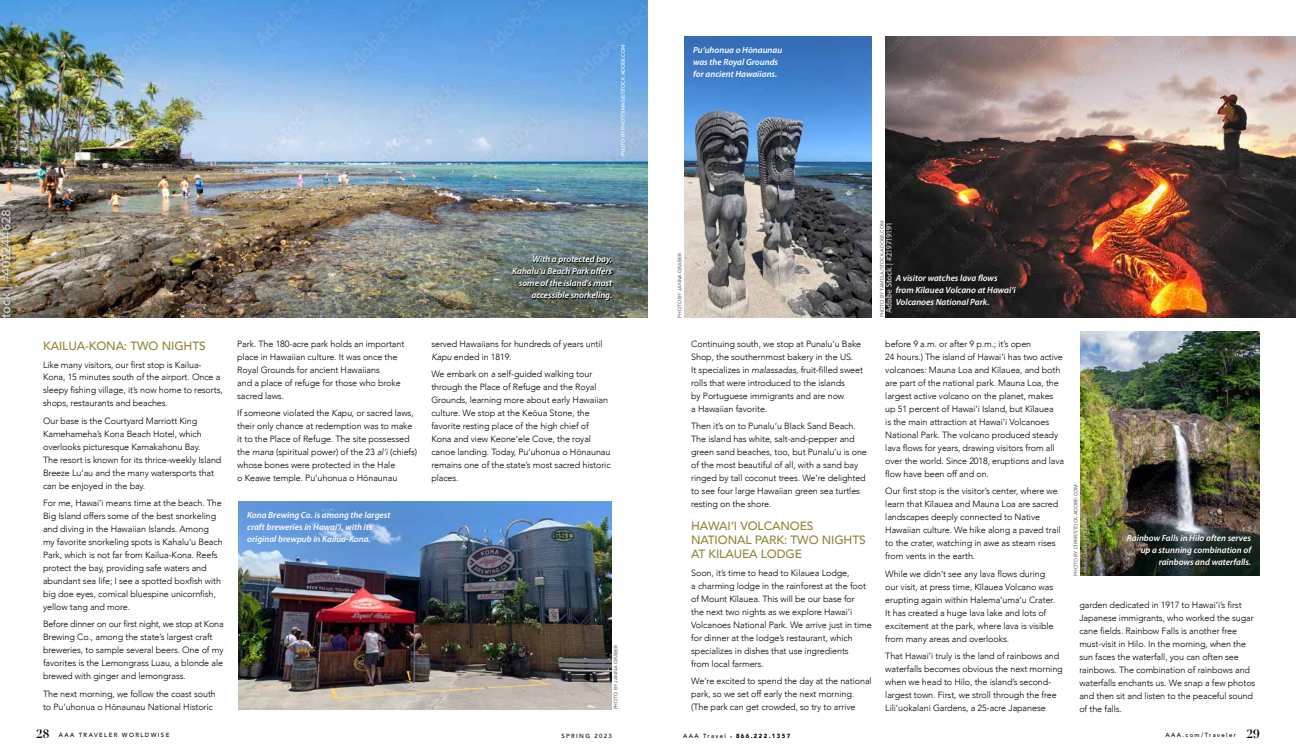
<style>
.page{position:relative;width:1296px;height:756px;background:#fff}
.page>*{position:absolute;margin:0;border:0;box-sizing:border-box;transform-origin:0 0}
.t1{font:500 12px/14px "Avenir";letter-spacing:-.01em;color:#93863b}
.t2{font:700 12px "Didot";color:#000}
.t3{font:300 9px/13px "Avenir";letter-spacing:-.01em;color:#000}
.t4{font:italic 600 9px/12px "Myriad Pro";color:#fff}
.t5{font:500 6px "Avenir";letter-spacing:.23em;color:#000}
.t6{font:900 6px "Avenir";letter-spacing:.23em;color:#000}
.t7{font:5px "Avenir";color:#58595b}
.t8{font:500 5px "Avenir";color:#fff}
.s1{font-style:italic}
.s2{font-weight:500}
.s3{font-family:"Minion Pro";font-weight:400;font-size:5px}
</style>
<div class="page">
<img style="left:0;top:0;width:648px;height:318px">
<img style="left:239px;top:502px;width:373px;height:207px">
<svg style="left:512px;top:256px;width:101px;height:45px;background:#4d5853"></svg>
<img style="left:684px;top:36px;width:188px;height:282px">
<img style="left:886px;top:36px;width:410px;height:281px">
<img style="left:1080px;top:332px;width:180px;height:244px">
<p class="t8" style="left:619px;top:156px;width:114px;rotate:-90deg">PHOTO BY PHOTOIMAGE/STOCK.ADOBE.COM</p>
<p class="t4" style="left:512px;top:253px;width:101px;text-align:right">With a protected bay,<br>Kahalu‘u Beach Park offers some of the island’s most accessible snorkeling.</p>
<h1 class="t1" style="left:43px;top:338px;width:164px">KAILUA-KONA: TWO NIGHTS</h1>
<p class="t3" style="left:43px;top:358px;width:181px">Like many visitors, our first stop is Kailua-Kona, 15 minutes south of the airport. Once a sleepy fishing village, it’s now home to resorts, shops, restaurants and beaches.</p>
<p class="t3" style="left:43px;top:414px;width:180px">Our base is the Courtyard Marriott King Kamehameha’s Kona Beach Hotel, which overlooks picturesque Kamakahonu Bay.<br>The resort is known for its thrice-weekly Island Breeze Lu‘au and the many watersports that can be enjoyed in the bay.</p>
<p class="t3" style="left:43px;top:497px;width:181px">For me, Hawai‘i means time at the beach. The Big Island offers some of the best snorkeling and diving in the Hawaiian Islands. Among my favorite snorkeling spots is Kahalu‘u Beach Park, which is not far from Kailua-Kona. Reefs protect the bay, providing safe waters and abundant sea life; I see a spotted boxfish with big doe eyes, comical bluespine unicornfish, yellow tang and more.</p>
<p class="t3" style="left:43px;top:618px;width:182px">Before dinner on our first night, we stop at Kona Brewing Co., among the state’s largest craft breweries, to sample several beers. One of my favorites is the Lemongrass Luau, a blonde ale brewed with ginger and lemongrass.</p>
<p class="t3" style="left:43px;top:687px;width:174px">The next morning, we follow the coast south to Pu‘uhonua o Hōnaunau National Historic</p>
<p class="t3" style="left:237px;top:337px;width:169px">Park. The 180-acre park holds an important place in Hawaiian culture. It was once the Royal Grounds for ancient Hawaiians<br>and a place of refuge for those who broke sacred laws.</p>
<p class="t3" style="left:237px;top:407px;width:182px">If someone violated the <span class="s1">Kapu</span>, or sacred laws, their only chance at redemption was to make it to the Place of Refuge. The site possessed the <span class="s1">mana</span> (spiritual power) of the 23 <span class="s1">al’i</span> (chiefs) whose bones were protected in the Hale<br>o Keawe temple. Pu‘uhonua o Hōnaunau</p>
<p class="t4" style="left:247px;top:508px;width:145px">Kona Brewing Co. is among the largest craft breweries in Hawai‘i, with its original brewpub in Kailua-Kona.</p>
<p class="t3" style="left:431px;top:337px;width:173px">served Hawaiians for hundreds of years until<br><span class="s1">Kapu</span> ended in 1819.</p>
<p class="t3" style="left:431px;top:368px;width:181px">We embark on a self-guided walking tour through the Place of Refuge and the Royal Grounds, learning more about early Hawaiian culture. We stop at the Keōua Stone, the favorite resting place of the high chief of Kona and view Keone‘ele Cove, the royal canoe landing. Today, Pu‘uhonua o Hōnaunau remains one of the state’s most sacred historic places.</p>
<p class="t7" style="left:612px;top:709px;width:66px;rotate:-90deg">PHOTO BY JANNA GRABER</p>
<p class="t4" style="left:693px;top:44px;width:91px">Pu‘uhonua o Hōnaunau was the Royal Grounds for ancient Hawaiians.</p>
<p class="t7" style="left:676px;top:318px;width:66px;rotate:-90deg">PHOTO BY JANNA GRABER</p>
<p class="t7" style="left:878px;top:317px;width:98px;rotate:-90deg">PHOTO BY TAMELA/STOCK.ADOBE.COM</p>
<p class="t4" style="left:896px;top:272px;width:121px">A visitor watches lava flows from Kīlauea Volcano at Hawai‘i<br>Volcanoes National Park.</p>
<p class="t3" style="left:691px;top:337px;width:173px">Continuing south, we stop at Punalu‘u Bake Shop, the southernmost bakery in the US.<br>It specializes in <span class="s1">malassadas</span>, fruit-filled sweet rolls that were introduced to the islands<br>by Portuguese immigrants and are now<br>a Hawaiian favorite.</p>
<p class="t3" style="left:691px;top:420px;width:177px">Then it’s on to Punalu‘u Black Sand Beach.<br>The island has white, salt-and-pepper and green sand beaches, too, but Punalu‘u is one of the most beautiful of all, with a sand bay ringed by tall coconut trees. We’re delighted to see four large Hawaiian green sea turtles resting on the shore.</p>
<h1 class="t1" style="left:691px;top:518px;width:176px">HAWAI‘I VOLCANOES<br>NATIONAL PARK: TWO NIGHTS<br>AT KILAUEA LODGE</h1>
<p class="t3" style="left:691px;top:566px;width:182px">Soon, it’s time to head to Kilauea Lodge,<br>a charming lodge in the rainforest at the foot of Mount Kīlauea. This will be our base for<br>the next two nights as we explore Hawai‘i Volcanoes National Park. We arrive just in time for dinner at the lodge’s restaurant, which specializes in dishes that use ingredients<br>from local farmers.</p>
<p class="t3" style="left:691px;top:675px;width:182px">We’re excited to spend the day at the national park, so we set off early the next morning. (The park can get crowded, so try to arrive</p>
<p class="t3" style="left:885px;top:337px;width:180px">before 9 a.m. or after 9 p.m.; it’s open<br>24 hours.) The island of Hawai‘i has two active volcanoes: Mauna Loa and Kīlauea, and both are part of the national park. Mauna Loa, the largest active volcano on the planet, makes up 51 percent of Hawai‘i Island, but Kīlauea<br>is the main attraction at Hawai‘i Volcanoes National Park. The volcano produced steady lava flows for years, drawing visitors from all over the world. Since 2018, eruptions and lava flow have been off and on.</p>
<p class="t3" style="left:885px;top:485px;width:177px">Our first stop is the visitor’s center, where we learn that Kīlauea and Mauna Loa are sacred landscapes deeply connected to Native Hawaiian culture. We hike along a paved trail to the crater, watching in awe as steam rises from vents in the earth.</p>
<p class="t3" style="left:885px;top:567px;width:171px">While we didn’t see any lava flows during our visit, at press time, Kīlauea Volcano was erupting again within Halema‘uma‘u Crater.<br>It has created a huge lava lake and lots of excitement at the park, where lava is visible from many areas and overlooks.</p>
<p class="t3" style="left:885px;top:650px;width:179px">That Hawai’i truly is the land of rainbows and waterfalls becomes obvious the next morning when we head to Hilo, the island’s second&shy;largest town. First, we stroll through the free Lili‘uokalani Gardens, a 25-acre Japanese</p>
<p class="t7" style="left:1072px;top:576px;width:93px;rotate:-90deg">PHOTO BY DIRKR/STOCK.ADOBE.COM</p>
<p class="t4" style="left:1127px;top:532px;width:126px;text-align:right">Rainbow Falls in Hilo often serves up a stunning combination of rainbows and waterfalls.</p>
<p class="t3" style="left:1079px;top:598px;width:178px">garden dedicated in 1917 to Hawai‘i’s first Japanese immigrants, who worked the sugar cane fields. Rainbow Falls is another free must-visit in Hilo. In the morning, when the sun faces the waterfall, you can often see rainbows. The combination of rainbows and waterfalls enchants us. We snap a few photos and then sit and listen to the peaceful sound of the falls.</p>
<h1 class="t2" style="left:36px;top:727px;width:15px">28</h1>
<p class="t5" style="left:59px;top:730px;width:112px">AAA TRAVELER WORLDWISE</p>
<p class="t5" style="left:562px;top:731px;width:52px">SPRING 2023</p>
<h1 class="t2" style="left:1246px;top:727px;width:15px">29</h1>
<p class="t6" style="left:683px;top:731px;width:108px"><span class="s2">AAA Travel</span> <span class="s3">•</span> 866.222.1357</p>
<p class="t5" style="left:1166px;top:730px;width:72px">AAA.com/Traveler</p>
</div>
